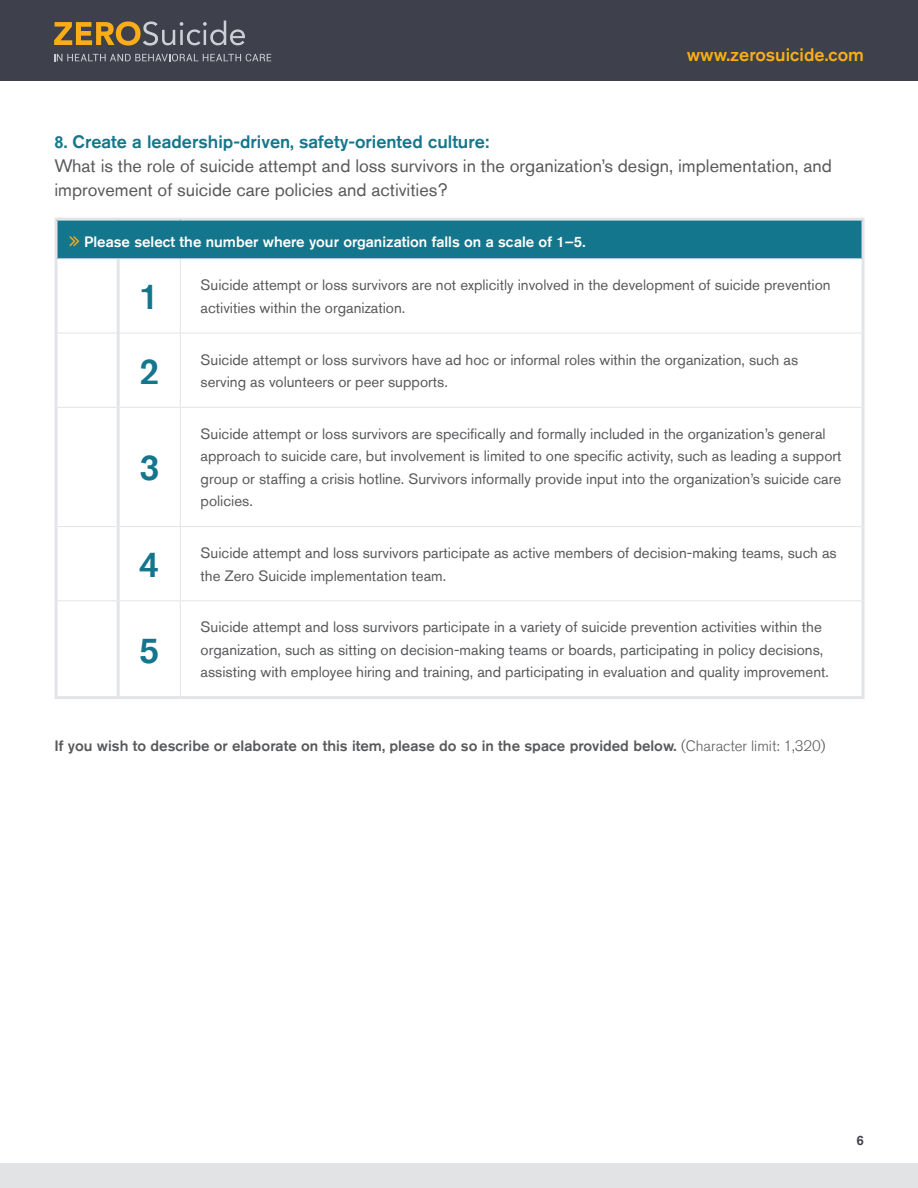
<style>
.page{position:relative;width:918px;height:1188px;background:#fff}
.page>*{position:absolute;margin:0;border:0;box-sizing:border-box;transform-origin:0 0}
.Lg_Numbers{font:500 36px "Akzidenz Grotesk Std";color:#14768c}
.Body_12_15{font:18px/23.9px "Akzidenz Grotesk Std";color:#58595b}
.t1{font:500 18px "Akzidenz Grotesk Std";color:#fbad18}
.Body_AFTER_0_125{font:15px/22.5px "Akzidenz Grotesk Std";color:#58595b}
.Body_AFTER_0_45{font:500 15px "Akzidenz Grotesk Std";color:#58595b}
.Table_head{font:500 15px "Akzidenz Grotesk Std";color:#fff}
.t2{font:500 13.5px "Akzidenz Grotesk Std";color:#3e414b}
.s1{font-family:"Arial";font-weight:700;font-size:16.5px;color:#14768c}
.s2{font-weight:500;color:#14768c}
.s3{font-weight:300}
</style>
<div class="page">
<div style="left:0;top:0;width:918px;height:81px;background:#3e414b"></div>
<svg style="left:54px;top:21px;width:191px;height:25px"></svg>
<svg style="left:54px;top:54px;width:217px;height:7px"></svg>
<div style="left:0;top:1163px;width:918px;height:25px;background:#e2e3e4"></div>
<div style="left:56px;top:219px;width:807px;height:40px;background:#14768c"></div>
<hr style="left:180px;top:333px;width:682px;height:1px;background:#e3e4e7">
<hr style="left:58px;top:407px;width:59px;height:1px;background:#e3e4e7">
<hr style="left:120px;top:407px;width:60px;height:1px;background:#e3e4e7">
<hr style="left:180px;top:407px;width:682px;height:1px;background:#e3e4e7">
<hr style="left:58px;top:526px;width:59px;height:1px;background:#e3e4e7">
<hr style="left:120px;top:526px;width:60px;height:1px;background:#e3e4e7">
<hr style="left:180px;top:526px;width:682px;height:1px;background:#e3e4e7">
<hr style="left:58px;top:333px;width:59px;height:1px;background:#e3e4e7">
<hr style="left:120px;top:333px;width:60px;height:1px;background:#e3e4e7">
<hr style="left:58px;top:258px;width:60px;height:1px;background:#e3e4e7">
<hr style="left:118px;top:258px;width:62px;height:1px;background:#e3e4e7">
<hr style="left:180px;top:259px;width:1px;height:74px;background:#e3e4e7">
<hr style="left:180px;top:333px;width:1px;height:74px;background:#e3e4e7">
<hr style="left:180px;top:408px;width:1px;height:118px;background:#e3e4e7">
<hr style="left:180px;top:527px;width:1px;height:73px;background:#e3e4e7">
<hr style="left:180px;top:258px;width:682px;height:1px;background:#e3e4e7">
<hr style="left:55px;top:218px;width:63px;height:3px;background:#e3e4e7">
<hr style="left:55px;top:221px;width:3px;height:38px;background:#e3e4e7">
<hr style="left:118px;top:218px;width:62px;height:3px;background:#e3e4e7">
<hr style="left:180px;top:218px;width:685px;height:3px;background:#e3e4e7">
<hr style="left:862px;top:221px;width:3px;height:38px;background:#e3e4e7">
<hr style="left:55px;top:259px;width:3px;height:74px;background:#e3e4e7">
<hr style="left:117px;top:259px;width:3px;height:74px;background:#e3e4e7">
<hr style="left:862px;top:259px;width:3px;height:74px;background:#e3e4e7">
<hr style="left:55px;top:333px;width:3px;height:74px;background:#e3e4e7">
<hr style="left:117px;top:333px;width:3px;height:74px;background:#e3e4e7">
<hr style="left:862px;top:333px;width:3px;height:74px;background:#e3e4e7">
<hr style="left:55px;top:407px;width:3px;height:120px;background:#e3e4e7">
<hr style="left:117px;top:407px;width:3px;height:120px;background:#e3e4e7">
<hr style="left:862px;top:407px;width:3px;height:120px;background:#e3e4e7">
<hr style="left:55px;top:527px;width:3px;height:74px;background:#e3e4e7">
<hr style="left:117px;top:527px;width:3px;height:73px;background:#e3e4e7">
<hr style="left:862px;top:527px;width:3px;height:74px;background:#e3e4e7">
<hr style="left:862px;top:601px;width:3px;height:95px;background:#e3e4e7">
<hr style="left:180px;top:696px;width:685px;height:3px;background:#e3e4e7">
<hr style="left:180px;top:600px;width:682px;height:1px;background:#e3e4e7">
<hr style="left:58px;top:600px;width:60px;height:1px;background:#e3e4e7">
<hr style="left:118px;top:600px;width:62px;height:1px;background:#e3e4e7">
<hr style="left:180px;top:601px;width:1px;height:95px;background:#e3e4e7">
<hr style="left:55px;top:601px;width:3px;height:95px;background:#e3e4e7">
<hr style="left:117px;top:601px;width:3px;height:95px;background:#e3e4e7">
<hr style="left:55px;top:696px;width:63px;height:3px;background:#e3e4e7">
<hr style="left:118px;top:696px;width:62px;height:3px;background:#e3e4e7">
<p class="t1" style="left:687px;top:44px;width:179px">www.zerosuicide.com</p>
<p class="Body_12_15" style="left:55px;top:130px;width:779px"><span class="s1">8</span><span class="s2">. Create a leadership-driven, safety-oriented culture:<br></span>What is the role of suicide attempt and loss survivors in the organization’s design, implementation, and improvement of suicide care policies and activities?</p>
<p class="Table_head" style="left:84px;top:232px;width:503px">Please select the number where your organization falls on a scale of 1–5.</p>
<p class="Lg_Numbers" style="left:139px;top:275px;width:22px">1</p>
<p class="Body_AFTER_0_125" style="left:201px;top:274px;width:632px">Suicide attempt or loss survivors are not explicitly involved in the development of suicide prevention activities within the organization.</p>
<p class="Lg_Numbers" style="left:139px;top:349px;width:22px">2</p>
<p class="Body_AFTER_0_125" style="left:201px;top:348px;width:599px">Suicide attempt or loss survivors have ad hoc or informal roles within the organization, such as serving as volunteers or peer supports.</p>
<p class="Lg_Numbers" style="left:139px;top:446px;width:22px">3</p>
<p class="Body_AFTER_0_125" style="left:201px;top:422px;width:642px">Suicide attempt or loss survivors are specifically and formally included in the organization’s general approach to suicide care, but involvement is limited to one specific activity, such as leading a support group or staffing a crisis hotline. Survivors informally provide input into the organization’s suicide care policies.</p>
<p class="Lg_Numbers" style="left:139px;top:543px;width:22px">4</p>
<p class="Body_AFTER_0_125" style="left:201px;top:542px;width:638px">Suicide attempt and loss survivors participate as active members of decision-making teams, such as the Zero Suicide implementation team.</p>
<p class="Lg_Numbers" style="left:139px;top:628px;width:22px">5</p>
<p class="Body_AFTER_0_125" style="left:201px;top:616px;width:630px">Suicide attempt and loss survivors participate in a variety of suicide prevention activities within the organization, such as sitting on decision-making teams or boards, participating in policy decisions, assisting with employee hiring and training, and participating in evaluation and quality improvement.</p>
<p class="Body_AFTER_0_45" style="left:55px;top:737px;width:773px">If you wish to describe or elaborate on this item, please do so in the space provided below. <span class="s3">(Character limit: 1,320)</span></p>
<p class="t2" style="left:856px;top:1132px;width:9px">6</p>
</div>
